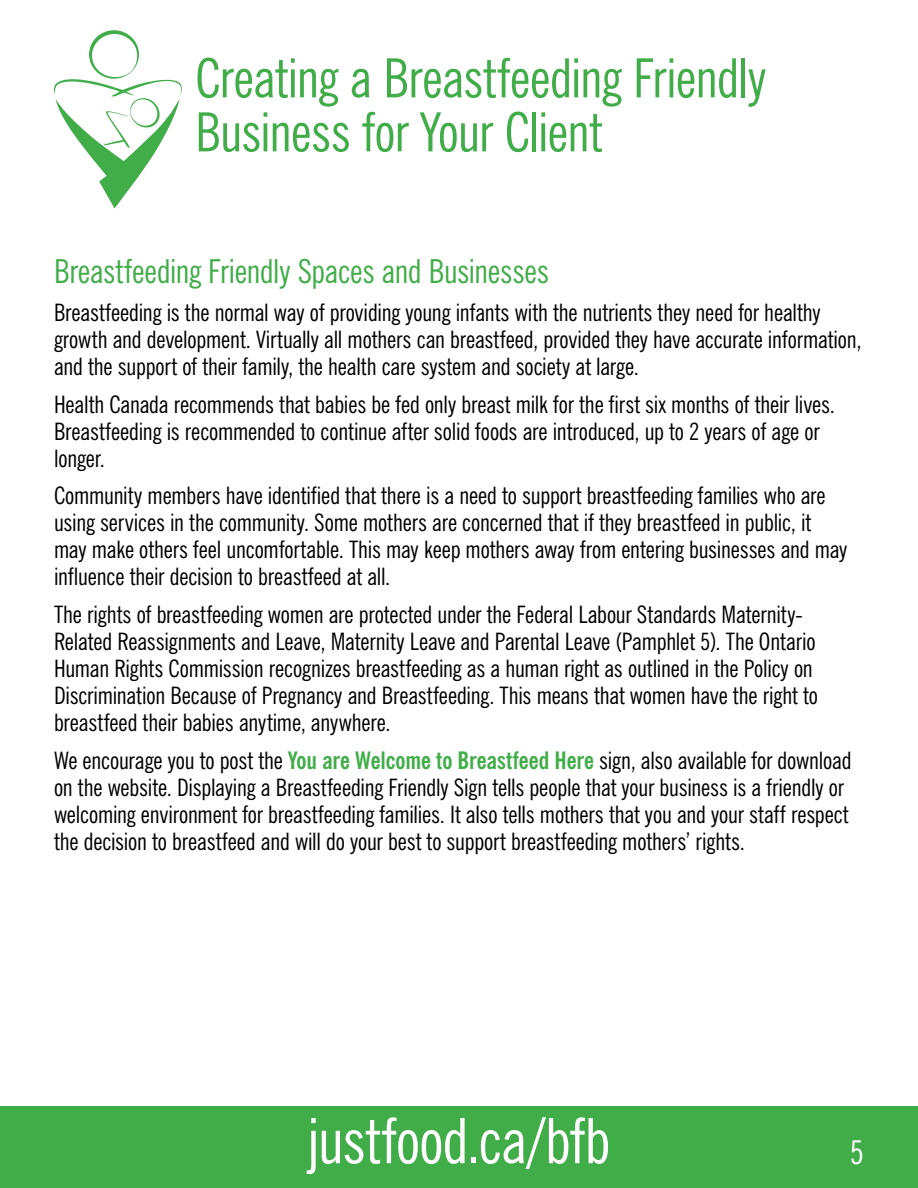
<style>
.page{position:relative;width:918px;height:1188px;background:#fff}
.page>*{position:absolute;margin:0;border:0;box-sizing:border-box;transform-origin:0 0}
.t1{font:condensed 62.55px "News Gothic BT";letter-spacing:-.01em;color:#fff}
.t2{font:condensed 54px/54px "News Gothic BT";letter-spacing:-.015em;color:#41ad49}
.t3{font:condensed 33px "News Gothic BT";letter-spacing:-.01em;color:#41ad49}
.t4{font:condensed 33px "News Gothic BT";color:#fff}
.t5{font:condensed 24px/27px "News Gothic BT";letter-spacing:-.01em;color:#000}
.s1{font-weight:700;color:#41ad49}
</style>
<div class="page">
<div style="left:0;top:1106px;width:918px;height:82px;background:#41ad49"></div>
<svg style="left:54px;top:30px;width:128px;height:178px"></svg>
<h2 class="t2" style="left:195px;top:51px;width:573px">Creating a Breastfeeding Friendly<br>Business for Your Client</h2>
<h3 class="t3" style="left:54px;top:251px;width:497px">Breastfeeding Friendly Spaces and Businesses</h3>
<p class="t5" style="left:54px;top:299px;width:809px">Breastfeeding is the normal way of providing young infants with the nutrients they need for healthy growth and development. Virtually all mothers can breastfeed, provided they have accurate information, and the support of their family, the health care system and society at large.</p>
<p class="t5" style="left:54px;top:390px;width:779px">Health Canada recommends that babies be fed only breast milk for the first six months of their lives.<br>Breastfeeding is recommended to continue after solid foods are introduced, up to 2 years of age or longer.</p>
<p class="t5" style="left:54px;top:482px;width:795px">Community members have identified that there is a need to support breastfeeding families who are using services in the community. Some mothers are concerned that if they breastfeed in public, it may make others feel uncomfortable. This may keep mothers away from entering businesses and may influence their decision to breastfeed at all.</p>
<p class="t5" style="left:54px;top:601px;width:766px">The rights of breastfeeding women are protected under the Federal Labour Standards Maternity-Related Reassignments and Leave, Maternity Leave and Parental Leave (Pamphlet 5). The Ontario Human Rights Commission recognizes breastfeeding as a human right as outlined in the Policy on Discrimination Because of Pregnancy and Breastfeeding. This means that women have the right to breastfeed their babies anytime, anywhere.</p>
<p class="t5" style="left:54px;top:747px;width:799px">We encourage you to post the <span class="s1">You are Welcome to Breastfeed Here</span> sign, also available for download on the website. Displaying a Breastfeeding Friendly Sign tells people that your business is a friendly or welcoming environment for breastfeeding families. It also tells mothers that you and your staff respect the decision to breastfeed and will do your best to support breastfeeding mothers’ rights.</p>
<h1 class="t1" style="left:308px;top:1103px;width:304px">justfood.ca/bfb</h1>
<h3 class="t4" style="left:850px;top:1132px;width:16px">5</h3>
</div>
